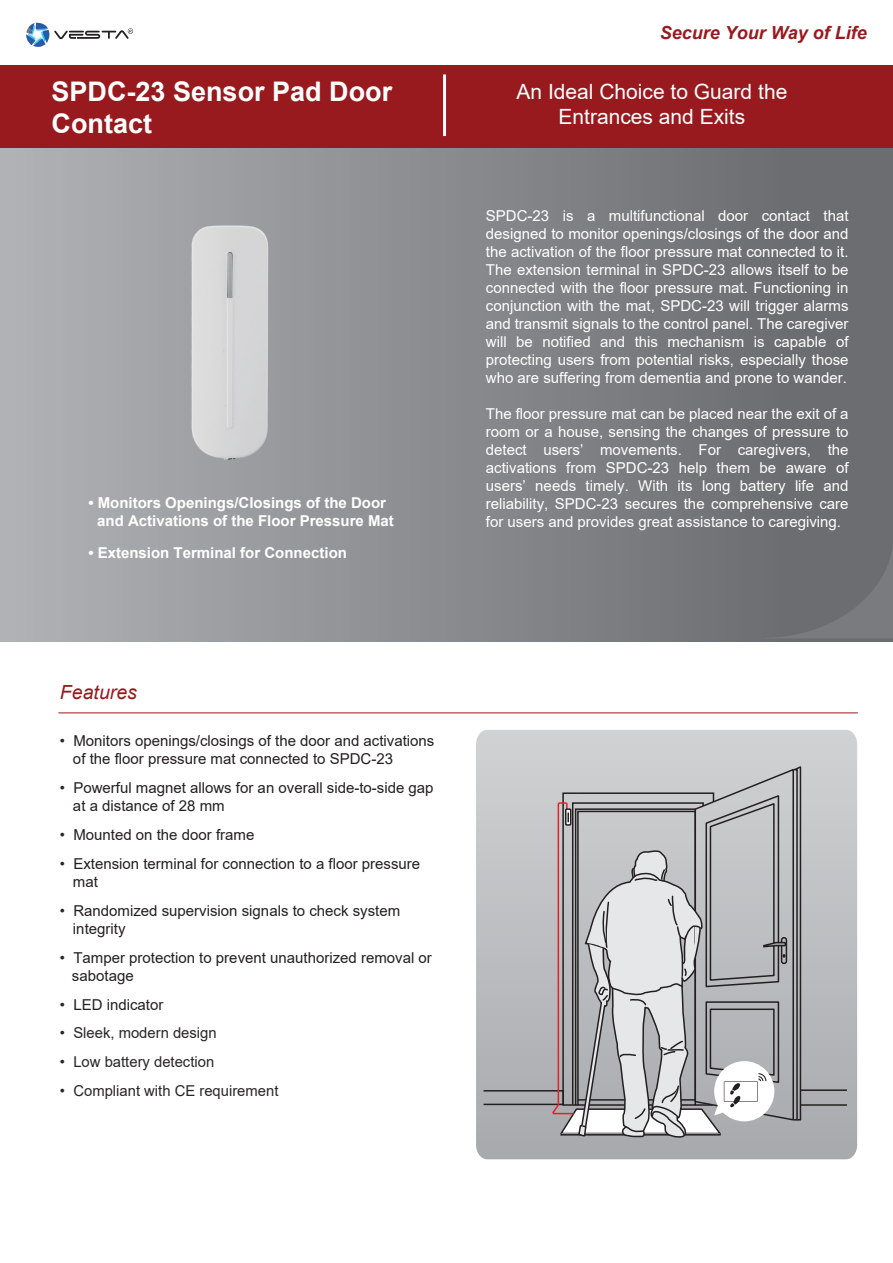
<style>
.page{position:relative;width:893px;height:1263px;background:#fff}
.page>*{position:absolute;margin:0;border:0;box-sizing:border-box;transform-origin:0 0}
.t1{font:700 27px/32.4px "Arial";color:#fff}
.t2{font:21px/25.2px "Arial";color:#fff;text-align:center}
.t3{font:italic 19.5px "Arial";color:#981a1e}
.t4{font:italic 700 18px "Arial";color:#981a1e}
.t5{font:15px/18px "Arial";color:#fff;text-align:justify}
.t6{font:15px/18px "Arial";color:#231f20}
.t7{font:700 15px/18px "Arial";color:#fff;text-align:center}
.t8{font:15px "Arial";color:#282526}
.s1{color:#282526}
</style>
<div class="page">
<svg style="left:26px;top:22px;width:107px;height:25px"></svg>
<div style="left:0;top:140px;width:893px;height:502px;background:linear-gradient(to right,#b0b1b5,#646669)"></div>
<svg style="left:764px;top:543px;width:129px;height:95px;background:#6f7073"></svg>
<div style="left:0;top:65px;width:893px;height:83px;background:#981a1e"></div>
<hr style="left:58px;top:712px;width:800px;height:1px;background:#981a1e">
<hr style="left:443px;top:74px;width:3px;height:62px;background:#fff">
<img style="left:35px;top:149px;width:382px;height:383px">
<svg style="left:476px;top:730px;width:381px;height:429px;background:#bdbec1"></svg>
<div style="left:483px;top:1090px;width:81px;height:15px;border:2px solid #231f20"></div>
<hr style="left:801px;top:1104px;width:46px;height:2px;background:#231f20">
<hr style="left:801px;top:1089px;width:46px;height:2px;background:#231f20">
<svg style="left:551px;top:765px;width:251px;height:373px;background:#b6b5b7"></svg>
<h1 class="t1" style="left:52px;top:76px;width:342px">SPDC-23 Sensor Pad Door<br>Contact</h1>
<p class="t7" style="left:88px;top:494px;width:307px">• Monitors Openings/Closings of the Door and Activations of the Floor Pressure Mat</p>
<p class="t7" style="left:88px;top:544px;width:260px">• Extension Terminal for Connection</p>
<h3 class="t3" style="left:60px;top:680px;width:78px">Features</h3>
<p class="t6" style="left:73px;top:732px;width:363px;text-indent:-13px"><span class="s1">•</span> Monitors openings/closings of the door and activations of the floor pressure mat connected to SPDC-23</p>
<p class="t6" style="left:73px;top:779px;width:362px;text-indent:-13px"><span class="s1">•</span> Powerful magnet allows for an overall side-to-side gap at a distance of 28 mm</p>
<p class="t6" style="left:60px;top:826px;width:196px"><span class="s1">•</span> Mounted on the door frame</p>
<p class="t6" style="left:73px;top:854px;width:349px;text-indent:-13px"><span class="s1">•</span> Extension terminal for connection to a floor pressure mat</p>
<p class="t6" style="left:73px;top:901px;width:329px;text-indent:-13px"><span class="s1">•</span> Randomized supervision signals to check system integrity</p>
<p class="t6" style="left:72px;top:948px;width:361px;text-indent:-12px"><span class="s1">•</span> Tamper protection to prevent unauthorized removal or sabotage</p>
<p class="t6" style="left:60px;top:995px;width:105px"><span class="s1">•</span> LED indicator</p>
<p class="t8" style="left:60px;top:1023px;width:158px">• Sleek, modern design</p>
<p class="t8" style="left:60px;top:1052px;width:156px">• Low battery detection</p>
<p class="t8" style="left:60px;top:1080px;width:220px">• Compliant with CE requirement</p>
<p class="t4" style="left:660px;top:21px;width:209px">Secure Your Way of Life</p>
<h2 class="t2" style="left:516px;top:79px;width:272px">An Ideal Choice to Guard the<br>Entrances and Exits</h2>
<p class="t5" style="left:486px;top:207px;width:364px">SPDC-23 is a multifunctional door contact that designed to monitor openings/closings of the door and the activation of the floor pressure mat connected to it.<br>The extension terminal in SPDC-23 allows itself to be connected with the floor pressure mat. Functioning in conjunction with the mat, SPDC-23 will trigger alarms and transmit signals to the control panel. The caregiver will be notified and this mechanism is capable of protecting users from potential risks, especially those who are suffering from dementia and prone to wander.</p>
<p class="t5" style="left:486px;top:405px;width:364px">The floor pressure mat can be placed near the exit of a room or a house, sensing the changes of pressure to detect users’ movements. For caregivers, the activations from SPDC-23 help them be aware of users’ needs timely. With its long battery life and reliability, SPDC-23 secures the comprehensive care for users and provides great assistance to caregiving.</p>
</div>
